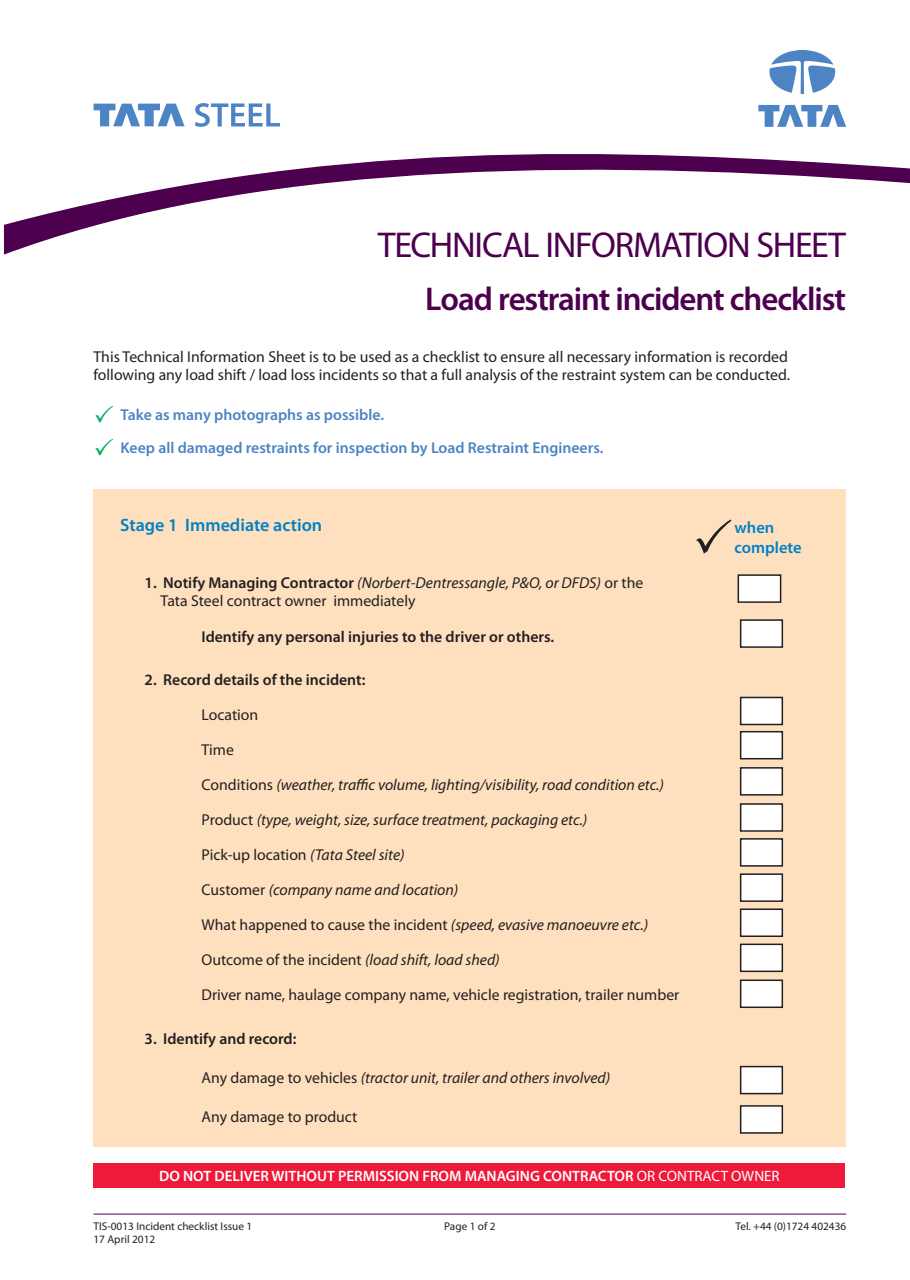
<style>
.page{position:relative;width:910px;height:1280px;background:#fff}
.page>*{position:absolute;margin:0;border:0;box-sizing:border-box;transform-origin:0 0}
.t1{font:36px "Myriad Pro";letter-spacing:-.035em;color:#4c004e}
.t2{font:600 33px "Myriad Pro";letter-spacing:-.035em;color:#4c004e}
.t3{font:600 18px "Myriad Pro";color:#0080c5}
.t4{font:600 16.5px/19.8px "Myriad Pro";color:#0080c5}
.t5{font:15.75px/18px "Myriad Pro";color:#231f20}
.t6{font:italic 15.75px "Myriad Pro";color:#231f20}
.t7{font:600 15.75px "Myriad Pro";color:#231f20}
.t8{font:600 15.75px "Myriad Pro";color:#4d84c4}
.t9{font:600 15px "Myriad Pro";color:#fff}
.t10{font:11.25px "Myriad Pro";color:#231f20}
.s1{font-weight:600}
.s2{font-style:italic}
.s3{font-style:normal}
.s4{font-weight:400}
</style>
<div class="page">
<hr style="left:94px;top:1214px;width:752px;height:1px;background:#4c004e">
<svg style="left:3px;top:154px;width:907px;height:101px"></svg>
<svg style="left:769px;top:50px;width:67px;height:44px"></svg>
<svg style="left:758px;top:105px;width:88px;height:22px"></svg>
<svg style="left:94px;top:104px;width:91px;height:22px"></svg>
<svg style="left:195px;top:103px;width:85px;height:24px"></svg>
<div style="left:94px;top:490px;width:752px;height:657px;background:#fee0bf"></div>
<div style="left:738px;top:575px;width:43px;height:27px;background:#fff"></div>
<div style="left:738px;top:574px;width:43px;height:29px;border:2px solid #231f20"></div>
<div style="left:94px;top:1163px;width:751px;height:25px;background:#ed1a3a"></div>
<div style="left:741px;top:697px;width:41px;height:27px;background:#fff"></div>
<div style="left:740px;top:697px;width:43px;height:28px;border:2px solid #231f20"></div>
<div style="left:741px;top:732px;width:41px;height:27px;background:#fff"></div>
<div style="left:740px;top:731px;width:43px;height:28px;border:2px solid #231f20"></div>
<div style="left:741px;top:768px;width:41px;height:27px;background:#fff"></div>
<div style="left:740px;top:767px;width:43px;height:29px;border:2px solid #231f20"></div>
<div style="left:741px;top:804px;width:41px;height:27px;background:#fff"></div>
<div style="left:740px;top:803px;width:43px;height:29px;border:2px solid #231f20"></div>
<div style="left:741px;top:839px;width:41px;height:27px;background:#fff"></div>
<div style="left:740px;top:838px;width:43px;height:29px;border:2px solid #231f20"></div>
<div style="left:741px;top:874px;width:41px;height:27px;background:#fff"></div>
<div style="left:740px;top:873px;width:43px;height:29px;border:2px solid #231f20"></div>
<div style="left:741px;top:909px;width:41px;height:27px;background:#fff"></div>
<div style="left:740px;top:908px;width:43px;height:29px;border:2px solid #231f20"></div>
<div style="left:741px;top:944px;width:41px;height:27px;background:#fff"></div>
<div style="left:740px;top:943px;width:43px;height:29px;border:2px solid #231f20"></div>
<div style="left:741px;top:620px;width:41px;height:27px;background:#fff"></div>
<div style="left:740px;top:619px;width:43px;height:29px;border:2px solid #231f20"></div>
<div style="left:741px;top:1066px;width:41px;height:27px;background:#fff"></div>
<div style="left:740px;top:1066px;width:43px;height:28px;border:2px solid #231f20"></div>
<div style="left:741px;top:1106px;width:41px;height:27px;background:#fff"></div>
<div style="left:740px;top:1105px;width:43px;height:29px;border:2px solid #231f20"></div>
<div style="left:741px;top:980px;width:41px;height:27px;background:#fff"></div>
<div style="left:740px;top:979px;width:43px;height:29px;border:2px solid #231f20"></div>
<p class="t1" style="left:378px;top:222px;width:470px">TECHNICAL INFORMATION SHEET</p>
<p class="t2" style="left:425px;top:278px;width:422px">Load restraint incident checklist</p>
<p class="t5" style="left:94px;top:347px;width:698px">This Technical Information Sheet is to be used as a checklist to ensure all necessary information is recorded following any load shift / load loss incidents so that a full analysis of the restraint system can be conducted.</p>
<p class="t8" style="left:121px;top:404px;width:265px">Take as many photographs as possible.</p>
<p class="t8" style="left:121px;top:438px;width:484px">Keep all damaged restraints for inspection by Load Restraint Engineers.</p>
<p class="t3" style="left:120px;top:513px;width:204px">Stage 1 Immediate action</p>
<p class="t4" style="left:735px;top:518px;width:69px">when complete</p>
<p class="t5" style="left:161px;top:574px;width:484px;text-indent:-16px"><span class="s1">1. Notify Managing Contractor</span> <span class="s2">(Norbert-Dentressangle, P&amp;O, or DFDS)</span> or the<br>Tata Steel contract owner immediately</p>
<p class="t7" style="left:202px;top:626px;width:354px">Identify any personal injuries to the driver or others.</p>
<p class="t7" style="left:145px;top:670px;width:222px">2. Record details of the incident:</p>
<p class="t5" style="left:202px;top:705px;width:58px">Location</p>
<p class="t5" style="left:202px;top:740px;width:34px">Time</p>
<p class="t6" style="left:202px;top:775px;width:464px"><span class="s3">Conditions</span> (weather, traffic volume, lighting/visibility, road condition etc.)</p>
<p class="t6" style="left:202px;top:810px;width:387px"><span class="s3">Product</span> (type, weight, size, surface treatment, packaging etc.)</p>
<p class="t5" style="left:202px;top:845px;width:205px">Pick-up location <span class="s2">(Tata Steel site)</span></p>
<p class="t6" style="left:202px;top:880px;width:258px"><span class="s3">Customer</span> (company name and location)</p>
<p class="t5" style="left:202px;top:915px;width:448px">What happened to cause the incident <span class="s2">(speed, evasive manoeuvre etc.)</span></p>
<p class="t5" style="left:202px;top:950px;width:300px">Outcome of the incident <span class="s2">(load shift, load shed)</span></p>
<p class="t5" style="left:202px;top:985px;width:479px">Driver name, haulage company name, vehicle registration, trailer number</p>
<p class="t7" style="left:145px;top:1028px;width:153px">3. Identify and record:</p>
<p class="t6" style="left:202px;top:1068px;width:410px"><span class="s3">Any damage to vehicles</span> (tractor unit, trailer and others involved)</p>
<p class="t5" style="left:202px;top:1108px;width:157px">Any damage to product</p>
<p class="t9" style="left:159px;top:1167px;width:622px">DO NOT DELIVER WITHOUT PERMISSION FROM MANAGING CONTRACTOR <span class="s4">OR CONTRACT OWNER</span></p>
<p class="t10" style="left:94px;top:1219px;width:160px">TIS-0013 Incident checklist Issue 1</p>
<p class="t10" style="left:444px;top:1219px;width:53px">Page 1 of 2</p>
<p class="t10" style="left:94px;top:1233px;width:63px">17 April 2012</p>
<p class="t10" style="left:736px;top:1219px;width:112px">Tel. +44 (0)1724 402436</p>
</div>
